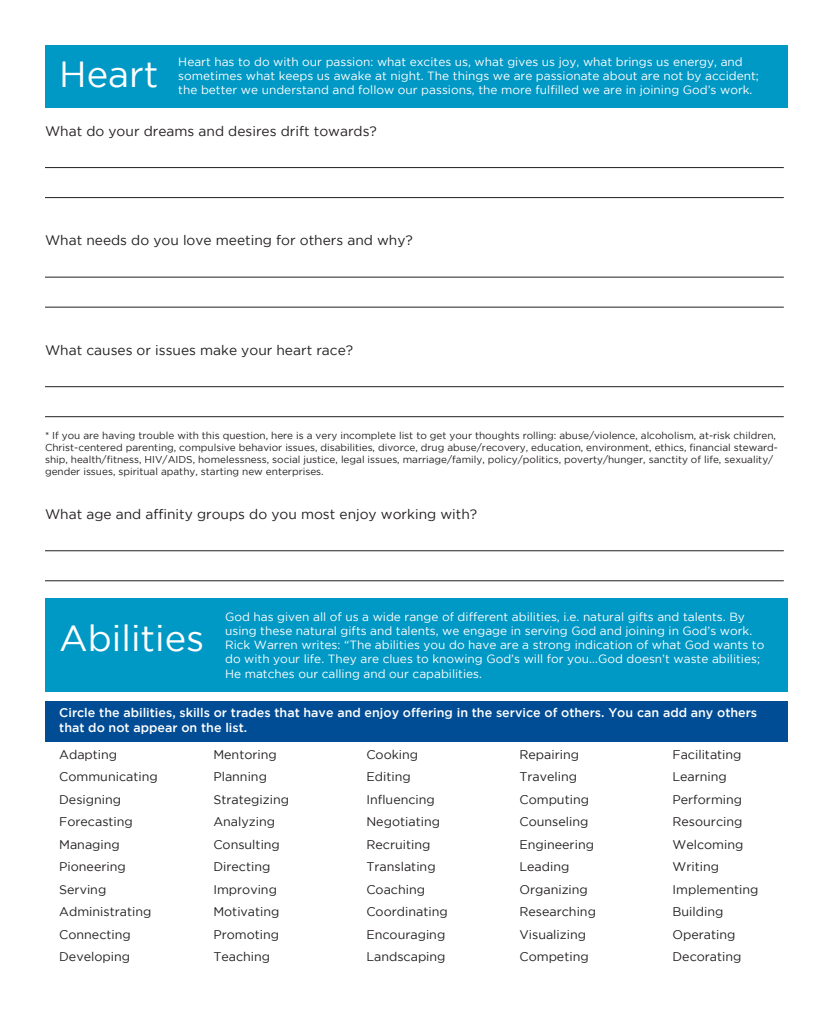
<style>
.page{position:relative;width:833px;height:1013px;background:#fff}
.page>*{position:absolute;margin:0;border:0;box-sizing:border-box;transform-origin:0 0}
.t1{font:36.25px "Gotham";color:#fff}
.t2{font:13.75px "Gotham";color:#231f20}
.t3{font:12.5px/22.5px "Gotham";color:#231f20}
.t4{font:500 12.5px/15px "Gotham";color:#fff}
.t5{font:11.88px/14.2px "Gotham";color:#fff}
.t6{font:10px/12px "Gotham";color:#231f20}
</style>
<div class="page">
<div style="left:45px;top:45px;width:743px;height:63px;background:#0098c5"></div>
<hr style="left:45px;top:167px;width:738px;height:1px;background:#231f20">
<hr style="left:45px;top:197px;width:738px;height:1px;background:#231f20">
<hr style="left:45px;top:277px;width:738px;height:1px;background:#231f20">
<hr style="left:45px;top:307px;width:738px;height:1px;background:#231f20">
<hr style="left:45px;top:386px;width:738px;height:1px;background:#231f20">
<hr style="left:45px;top:416px;width:738px;height:1px;background:#231f20">
<hr style="left:45px;top:550px;width:738px;height:1px;background:#231f20">
<hr style="left:45px;top:580px;width:738px;height:1px;background:#231f20">
<div style="left:45px;top:598px;width:743px;height:94px;background:#0098c5"></div>
<div style="left:45px;top:701px;width:743px;height:40px;background:#014d95"></div>
<h1 class="t1" style="left:59px;top:54px;width:101px">Heart</h1>
<p class="t5" style="left:178px;top:54px;width:582px">Heart has to do with our passion: what excites us, what gives us joy, what brings us energy, and sometimes what keeps us awake at night. The things we are passionate about are not by accident; the better we understand and follow our passions, the more fulfilled we are in joining God’s work.</p>
<p class="t2" style="left:45px;top:123px;width:333px">What do your dreams and desires drift towards?</p>
<p class="t2" style="left:45px;top:233px;width:369px">What needs do you love meeting for others and why?</p>
<p class="t2" style="left:45px;top:342px;width:310px">What causes or issues make your heart race?</p>
<p class="t6" style="left:45px;top:429px;width:734px">* If you are having trouble with this question, here is a very incomplete list to get your thoughts rolling: abuse/violence, alcoholism, at-risk children, Christ-centered parenting, compulsive behavior issues, disabilities, divorce, drug abuse/recovery, education, environment, ethics, financial steward&shy;ship, health/fitness, HIV/AIDS, homelessness, social justice, legal issues, marriage/family, policy/politics, poverty/hunger, sanctity of life, sexuality/ gender issues, spiritual apathy, starting new enterprises.</p>
<p class="t2" style="left:45px;top:506px;width:434px">What age and affinity groups do you most enjoy working with?</p>
<p class="t5" style="left:225px;top:609px;width:540px">God has given all of us a wide range of different abilities, i.e. natural gifts and talents. By using these natural gifts and talents, we engage in serving God and joining in God’s work.<br>Rick Warren writes: “The abilities you do have are a strong indication of what God wants to do with your life. They are clues to knowing God’s will for you...God doesn’t waste abilities; He matches our calling and our capabilities.</p>
<p class="t4" style="left:59px;top:704px;width:699px">Circle the abilities, skills or trades that have and enjoy offering in the service of others. You can add any others that do not appear on the list.</p>
<p class="t3" style="left:59px;top:743px;width:100px">Adapting<br>Communicating<br>Designing<br>Forecasting<br>Managing<br>Pioneering<br>Serving<br>Administrating<br>Connecting<br>Developing</p>
<p class="t3" style="left:213px;top:743px;width:77px">Mentoring<br>Planning<br>Strategizing<br>Analyzing<br>Consulting<br>Directing<br>Improving<br>Motivating<br>Promoting<br>Teaching</p>
<p class="t3" style="left:366px;top:743px;width:83px">Cooking<br>Editing<br>Influencing<br>Negotiating<br>Recruiting<br>Translating<br>Coaching<br>Coordinating<br>Encouraging<br>Landscaping</p>
<p class="t3" style="left:519px;top:743px;width:78px">Repairing<br>Traveling<br>Computing<br>Counseling<br>Engineering<br>Leading<br>Organizing<br>Researching<br>Visualizing<br>Competing</p>
<p class="t3" style="left:672px;top:743px;width:87px">Facilitating<br>Learning<br>Performing<br>Resourcing<br>Welcoming<br>Writing<br>Implementing<br>Building<br>Operating<br>Decorating</p>
<h1 class="t1" style="left:59px;top:618px;width:147px">Abilities</h1>
</div>
